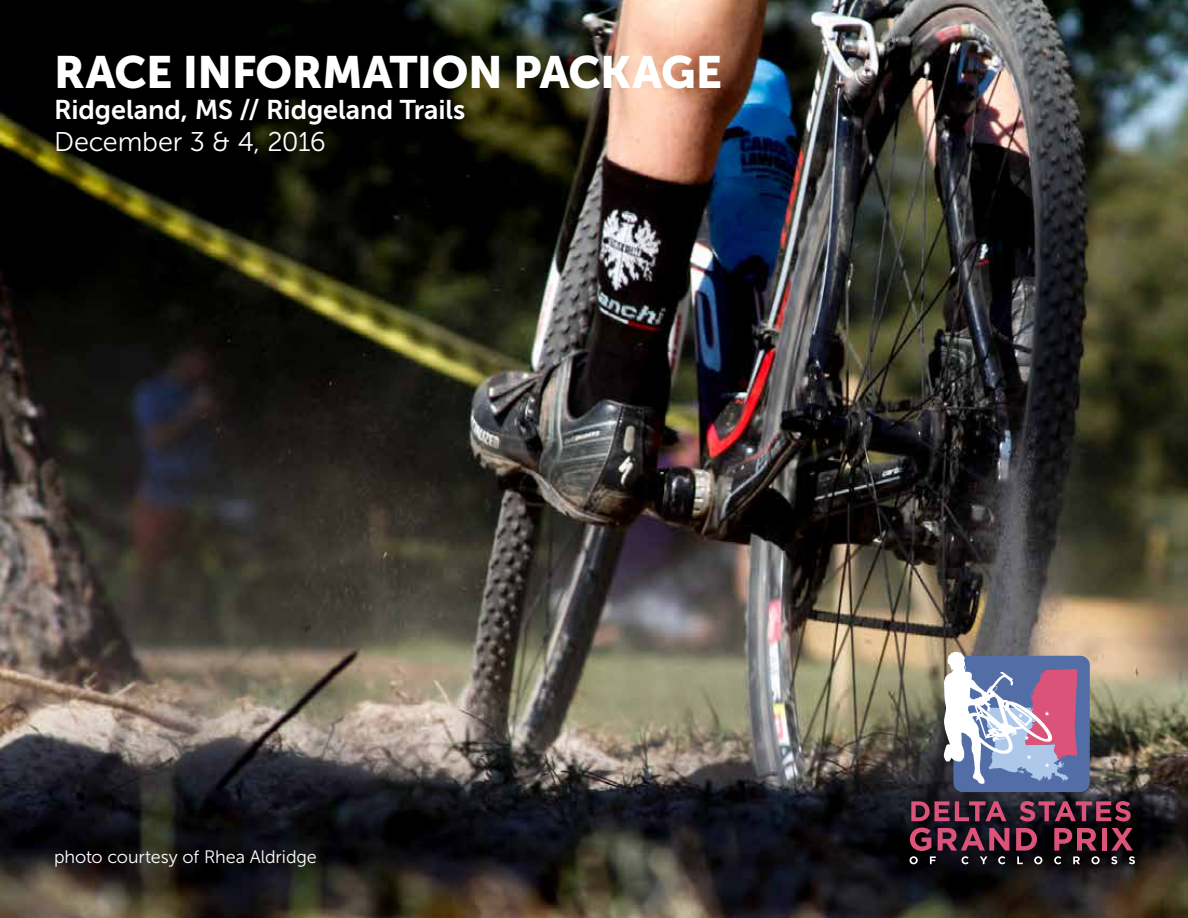
<style>
.page{position:relative;width:1188px;height:918px;background:#fff}
.page>*{position:absolute;margin:0;border:0;box-sizing:border-box;transform-origin:0 0}
.t1{font:45px "Museo Sans 900";letter-spacing:-.015em;color:#fff}
.t2{font:27px "Museo Sans 700";letter-spacing:-.005em;color:#fff}
.t3{font:27px "Museo Sans 300";letter-spacing:-.005em;color:#fff}
.t4{font:18px "Museo Sans 300";letter-spacing:-.005em;color:#fff}
</style>
<div class="page">
<img style="left:0;top:0;width:1188px;height:918px">
<svg style="left:911px;top:801px;width:95px;height:20px;background:#6e3046"></svg>
<svg style="left:1020px;top:801px;width:111px;height:21px;background:#6a2e43"></svg>
<svg style="left:910px;top:828px;width:99px;height:36px;background:#54293b"></svg>
<svg style="left:1016px;top:828px;width:26px;height:36px"></svg>
<svg style="left:1054px;top:828px;width:46px;height:36px;background:#592c39"></svg>
<div style="left:1102px;top:828px;width:5px;height:23px;background:#dc5379"></div>
<svg style="left:1111px;top:828px;width:24px;height:36px"></svg>
<div style="left:953px;top:656px;width:137px;height:136px;background:#536ea7;border-radius:9px"></div>
<svg style="left:944px;top:652px;width:133px;height:132px"></svg>
<h1 class="t1" style="left:54px;top:46px;width:670px">RACE INFORMATION PACKAGE</h1>
<p class="t2" style="left:54px;top:95px;width:413px">Ridgeland, MS // Ridgeland Trails</p>
<p class="t3" style="left:54px;top:127px;width:273px">December 3 &amp; 4, 2016</p>
<p class="t4" style="left:54px;top:847px;width:264px">photo courtesy of Rhea Aldridge</p>
</div>
